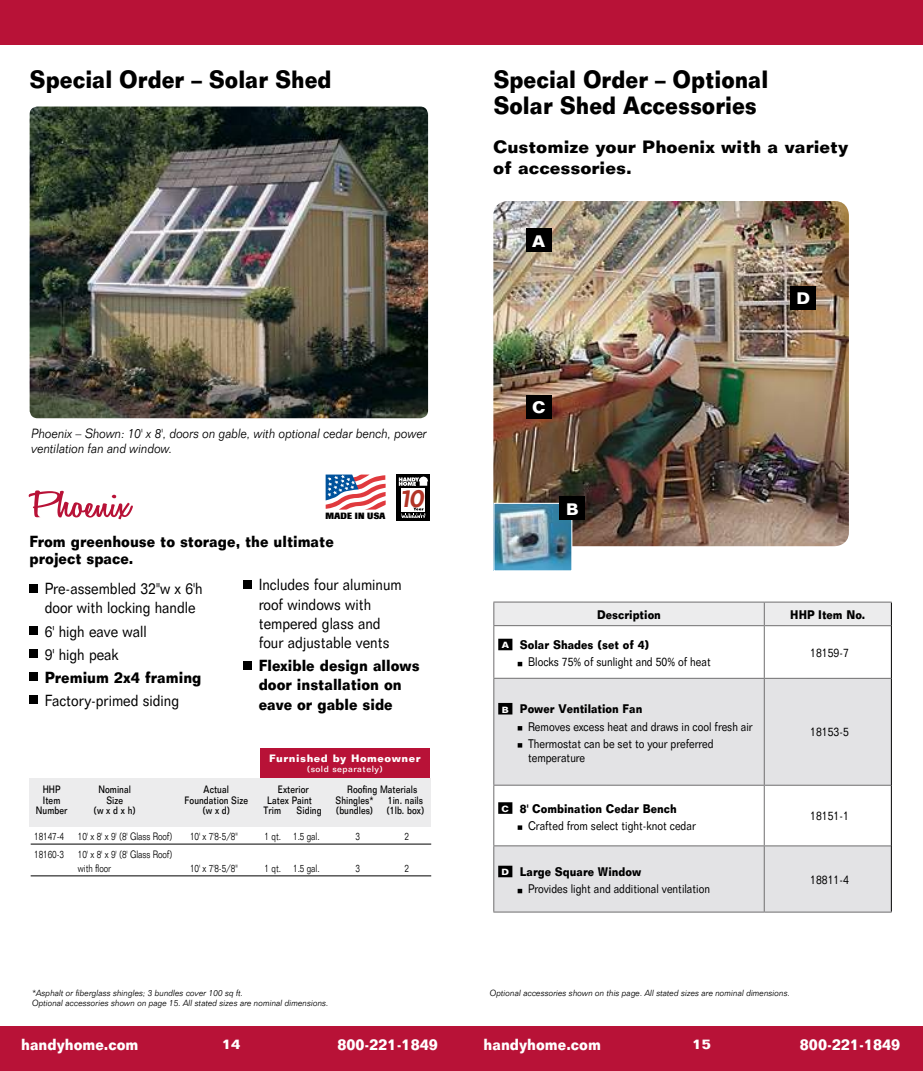
<style>
.page{position:relative;width:923px;height:1071px;background:#fff}
.page>*{position:absolute;margin:0;border:0;box-sizing:border-box;transform-origin:0 0}
.t1{font:600 38.5px "Honey Script";color:#b81237;scale:1.5 1}
.t2{font:italic 700 33.95px "Delicious";color:#b13427}
.t3{font:700 24.5px/26.2px "Folio BT";color:#000;scale:.86 1}
.t4{font:700 17.5px/21px "Folio BT";color:#000}
.t5{font:700 16.28px "Folio BT";color:#fff}
.t6{font:15.75px/19.2px "Folio BT";color:#000;scale:.88 1}
.t7{font:700 15.75px/19.2px "Folio BT";color:#000;scale:.88 1}
.t8{font:700 15.75px "Folio BT";color:#fff;scale:.88 1}
.t9{font:700 14px "Folio BT";color:#fff}
.t10{font:italic 300 13.12px/14.9px "Folio BT";color:#000;scale:.9 1}
.t11{font:12.25px/17.2px "Folio BT";color:#000;scale:.85 1}
.t12{font:700 12.25px "Folio BT";color:#000;scale:.85 1}
.t13{font:500 10.5px "Folio BT";letter-spacing:.005em;color:#000;scale:.8 1}
.t14{font:300 10.5px/14px "Folio BT";letter-spacing:-.01em;color:#000;scale:.8 1}
.t15{font:700 10.5px "Folio BT";letter-spacing:.05em;color:#fff}
.t16{font:800 9.1px "Imago";letter-spacing:.01em;color:#000;scale:.95 1}
.t17{font:italic 300 8.75px/10.5px "Folio BT";color:#000;scale:.95 1}
.t18{font:500 8.75px "Folio BT";letter-spacing:.05em;color:#fff}
.s1{font-weight:700;font-size:8.75px;color:#fff}
.s2{font-weight:700}
</style>
<div class="page">
<div style="left:0;top:0;width:461px;height:45px;background:#b81237"></div>
<div style="left:461px;top:0;width:461px;height:45px;background:#b81237"></div>
<div style="left:456px;top:1026px;width:466px;height:45px;background:#b81237"></div>
<div style="left:0;top:1026px;width:482px;height:45px;background:#b81237"></div>
<img style="left:30px;top:107px;width:398px;height:311px">
<div style="left:30px;top:584px;width:8px;height:8px;background:#000"></div>
<div style="left:30px;top:627px;width:8px;height:8px;background:#000"></div>
<div style="left:30px;top:650px;width:8px;height:8px;background:#000"></div>
<div style="left:30px;top:673px;width:8px;height:8px;background:#000"></div>
<div style="left:30px;top:696px;width:8px;height:8px;background:#000"></div>
<div style="left:243px;top:580px;width:9px;height:9px;background:#000"></div>
<div style="left:243px;top:661px;width:9px;height:8px;background:#000"></div>
<div style="left:396px;top:474px;width:34px;height:47px;background:#000"></div>
<div style="left:401px;top:488px;width:24px;height:24px;background:#fff"></div>
<svg style="left:399px;top:477px;width:29px;height:9px"></svg>
<svg style="left:401px;top:508px;width:24px;height:10px"></svg>
<div style="left:30px;top:778px;width:401px;height:48px;background:#ececed"></div>
<hr style="left:31px;top:844px;width:400px;height:1px;background:#000">
<hr style="left:31px;top:875px;width:400px;height:1px;background:#000">
<img style="left:493px;top:201px;width:355px;height:345px">
<img style="left:495px;top:505px;width:75px;height:64px">
<div style="left:493px;top:503px;width:79px;height:68px;border:1px solid #fff"></div>
<div style="left:526px;top:395px;width:25px;height:23px;background:#000"></div>
<div style="left:559px;top:497px;width:26px;height:23px;background:#000"></div>
<div style="left:790px;top:286px;width:25px;height:23px;background:#000"></div>
<div style="left:526px;top:228px;width:25px;height:24px;background:#000"></div>
<svg style="left:494px;top:626px;width:396px;height:52px"></svg>
<svg style="left:494px;top:679px;width:396px;height:233px;fill:#e3e3e5"></svg>
<hr style="left:890px;top:626px;width:1px;height:52px;background:#000">
<hr style="left:890px;top:678px;width:1px;height:107px;background:#000">
<hr style="left:890px;top:785px;width:1px;height:61px;background:#000">
<hr style="left:890px;top:846px;width:1px;height:66px;background:#000">
<div style="left:493px;top:602px;width:398px;height:24px;background:#ececed"></div>
<hr style="left:493px;top:625px;width:271px;height:1px;background:#6f6e6f">
<hr style="left:493px;top:626px;width:1px;height:52px;background:#6f6e6f">
<hr style="left:764px;top:625px;width:126px;height:1px;background:#6f6e6f">
<hr style="left:763px;top:626px;width:1px;height:52px;background:#6f6e6f">
<hr style="left:493px;top:678px;width:271px;height:1px;background:#6f6e6f">
<hr style="left:493px;top:679px;width:1px;height:106px;background:#6f6e6f">
<hr style="left:764px;top:678px;width:126px;height:1px;background:#6f6e6f">
<hr style="left:763px;top:679px;width:1px;height:106px;background:#6f6e6f">
<hr style="left:493px;top:785px;width:271px;height:1px;background:#6f6e6f">
<hr style="left:493px;top:786px;width:1px;height:59px;background:#6f6e6f">
<hr style="left:764px;top:785px;width:126px;height:1px;background:#6f6e6f">
<hr style="left:763px;top:786px;width:1px;height:59px;background:#6f6e6f">
<hr style="left:493px;top:845px;width:271px;height:1px;background:#6f6e6f">
<hr style="left:493px;top:846px;width:1px;height:66px;background:#6f6e6f">
<hr style="left:764px;top:845px;width:126px;height:1px;background:#6f6e6f">
<hr style="left:763px;top:846px;width:1px;height:66px;background:#6f6e6f">
<hr style="left:493px;top:912px;width:271px;height:1px;background:#6f6e6f">
<hr style="left:764px;top:912px;width:127px;height:1px;background:#6f6e6f">
<div style="left:498px;top:639px;width:14px;height:11px;background:#000"></div>
<svg style="left:517px;top:662px;width:5px;height:4px"></svg>
<div style="left:498px;top:703px;width:14px;height:12px;background:#000"></div>
<svg style="left:517px;top:726px;width:5px;height:5px"></svg>
<svg style="left:517px;top:743px;width:5px;height:5px"></svg>
<div style="left:498px;top:802px;width:14px;height:12px;background:#000"></div>
<svg style="left:517px;top:825px;width:5px;height:5px"></svg>
<div style="left:498px;top:866px;width:14px;height:11px;background:#000"></div>
<svg style="left:517px;top:889px;width:5px;height:4px"></svg>
<div style="left:260px;top:748px;width:169px;height:30px;background:#b81237"></div>
<svg style="left:325px;top:475px;width:60px;height:35px"></svg>
<h3 class="t3" style="left:30px;top:66px;width:353px">Special Order – Solar Shed</h3>
<p class="t10" style="left:31px;top:426px;width:441px">Phoenix – Shown: 10' x 8', doors on gable, with optional cedar bench, power ventilation fan and window.</p>
<h1 class="t1" style="left:30px;top:482px;width:68px">Phoenix</h1>
<p class="t7" style="left:30px;top:532px;width:347px;line-height:17.5px">From greenhouse to storage, the ultimate project space.</p>
<p class="t16" style="left:325px;top:511px;width:64px">MADE IN USA</p>
<h2 class="t2" style="left:399px;top:476px;width:28px">10</h2>
<p class="t6" style="left:45px;top:579px;width:181px">Pre-assembled 32"w x 6'h door with locking handle</p>
<p class="t6" style="left:45px;top:619px;width:117px;line-height:23.1px">6' high eave wall<br>9' high peak</p>
<p class="t7" style="left:45px;top:667px;width:180px">Premium 2x4 framing</p>
<p class="t6" style="left:45px;top:690px;width:154px">Factory-primed siding</p>
<p class="t6" style="left:259px;top:575px;width:164px">Includes four aluminum roof windows with tempered glass and four adjustable vents</p>
<p class="t7" style="left:259px;top:656px;width:184px">Flexible design allows door installation on eave or gable side</p>
<p class="t15" style="left:269px;top:752px;width:153px">Furnished by Homeowner</p>
<p class="t18" style="left:307px;top:764px;width:78px">(sold separately)</p>
<p class="t13" style="left:43px;top:783px;width:24px">HHP</p>
<p class="t13" style="left:98px;top:783px;width:42px">Nominal</p>
<p class="t13" style="left:204px;top:783px;width:33px">Actual</p>
<p class="t13" style="left:278px;top:783px;width:40px">Exterior</p>
<p class="t13" style="left:347px;top:783px;width:89px">Roofing Materials</p>
<p class="t13" style="left:43px;top:794px;width:23px">Item</p>
<p class="t13" style="left:106px;top:794px;width:22px">Size</p>
<p class="t13" style="left:184px;top:794px;width:81px">Foundation Size</p>
<p class="t13" style="left:267px;top:794px;width:58px">Latex Paint</p>
<p class="t13" style="left:335px;top:794px;width:49px">Shingles*</p>
<p class="t13" style="left:388px;top:794px;width:46px">1in. nails</p>
<p class="t13" style="left:36px;top:804px;width:41px">Number</p>
<p class="t13" style="left:94px;top:804px;width:54px">(w x d x h)</p>
<p class="t13" style="left:202px;top:804px;width:36px">(w x d)</p>
<p class="t13" style="left:263px;top:804px;width:23px">Trim</p>
<p class="t13" style="left:296px;top:804px;width:33px">Siding</p>
<p class="t13" style="left:336px;top:804px;width:48px">(bundles)</p>
<p class="t13" style="left:386px;top:804px;width:49px">(1lb. box)</p>
<p class="t14" style="left:34px;top:829px;width:39px">18147-4</p>
<p class="t14" style="left:78px;top:829px;width:120px">10' x 8' x 9' (8' Glass Roof)</p>
<p class="t14" style="left:190px;top:829px;width:61px">10' x 7'8-5/8"</p>
<p class="t14" style="left:264px;top:829px;width:70px">1 qt. 1.5 gal.</p>
<p class="t14" style="left:355px;top:829px;width:7px">3</p>
<p class="t14" style="left:404px;top:829px;width:7px">2</p>
<p class="t14" style="left:34px;top:847px;width:39px">18160-3</p>
<p class="t14" style="left:78px;top:847px;width:120px">10' x 8' x 9' (8' Glass Roof) with floor</p>
<p class="t14" style="left:190px;top:861px;width:61px">10' x 7'8-5/8"</p>
<p class="t14" style="left:264px;top:861px;width:70px">1 qt. 1.5 gal.</p>
<p class="t14" style="left:355px;top:861px;width:7px">3</p>
<p class="t14" style="left:404px;top:861px;width:7px">2</p>
<h3 class="t3" style="left:493px;top:66px;width:321px">Special Order – Optional<br>Solar Shed Accessories</h3>
<h3 class="t4" style="left:493px;top:136px;width:356px">Customize your Phoenix with a variety of accessories.</h3>
<h3 class="t5" style="left:532px;top:231px;width:14px">A</h3>
<h3 class="t5" style="left:532px;top:397px;width:15px">C</h3>
<h3 class="t5" style="left:566px;top:499px;width:14px">B</h3>
<h3 class="t5" style="left:796px;top:288px;width:15px">D</h3>
<p class="t12" style="left:597px;top:607px;width:76px">Description</p>
<p class="t12" style="left:790px;top:607px;width:90px">HHP Item No.</p>
<p class="t11" style="left:528px;top:636px;width:216px;text-indent:-26px"><span class="s1">A</span> <span class="s2">Solar Shades (set of 4)<br></span>Blocks 75% of sunlight and 50% of heat</p>
<p class="t11" style="left:810px;top:644px;width:47px">18159-7</p>
<p class="t11" style="left:528px;top:700px;width:266px;text-indent:-26px"><span class="s1">B</span> <span class="s2">Power Ventilation Fan<br></span>Removes excess heat and draws in cool fresh air<br>Thermostat can be set to your preferred</p>
<p class="t11" style="left:528px;top:749px;width:69px">temperature</p>
<p class="t11" style="left:810px;top:723px;width:47px">18153-5</p>
<p class="t11" style="left:528px;top:800px;width:199px;text-indent:-26px"><span class="s1">C</span> <span class="s2">8' Combination Cedar Bench<br></span>Crafted from select tight-knot cedar</p>
<p class="t11" style="left:810px;top:807px;width:47px">18151-1</p>
<p class="t11" style="left:528px;top:863px;width:216px;text-indent:-26px"><span class="s1">D</span> <span class="s2">Large Square Window<br></span>Provides light and additional ventilation</p>
<p class="t11" style="left:810px;top:871px;width:47px">18811-4</p>
<p class="t17" style="left:32px;top:987px;width:313px">*Asphalt or fiberglass shingles; 3 bundles cover 100 sq ft.<br>Optional accessories shown on page 15. All stated sizes are nominal dimensions.</p>
<p class="t17" style="left:490px;top:987px;width:317px">Optional accessories shown on this page. All stated sizes are nominal dimensions.</p>
<p class="t8" style="left:21px;top:1035px;width:135px">handyhome.com</p>
<p class="t9" style="left:222px;top:1035px;width:20px">14</p>
<p class="t8" style="left:337px;top:1035px;width:116px">800-221-1849</p>
<p class="t8" style="left:483px;top:1035px;width:135px">handyhome.com</p>
<p class="t9" style="left:692px;top:1035px;width:20px">15</p>
<p class="t8" style="left:799px;top:1035px;width:116px">800-221-1849</p>
</div>
